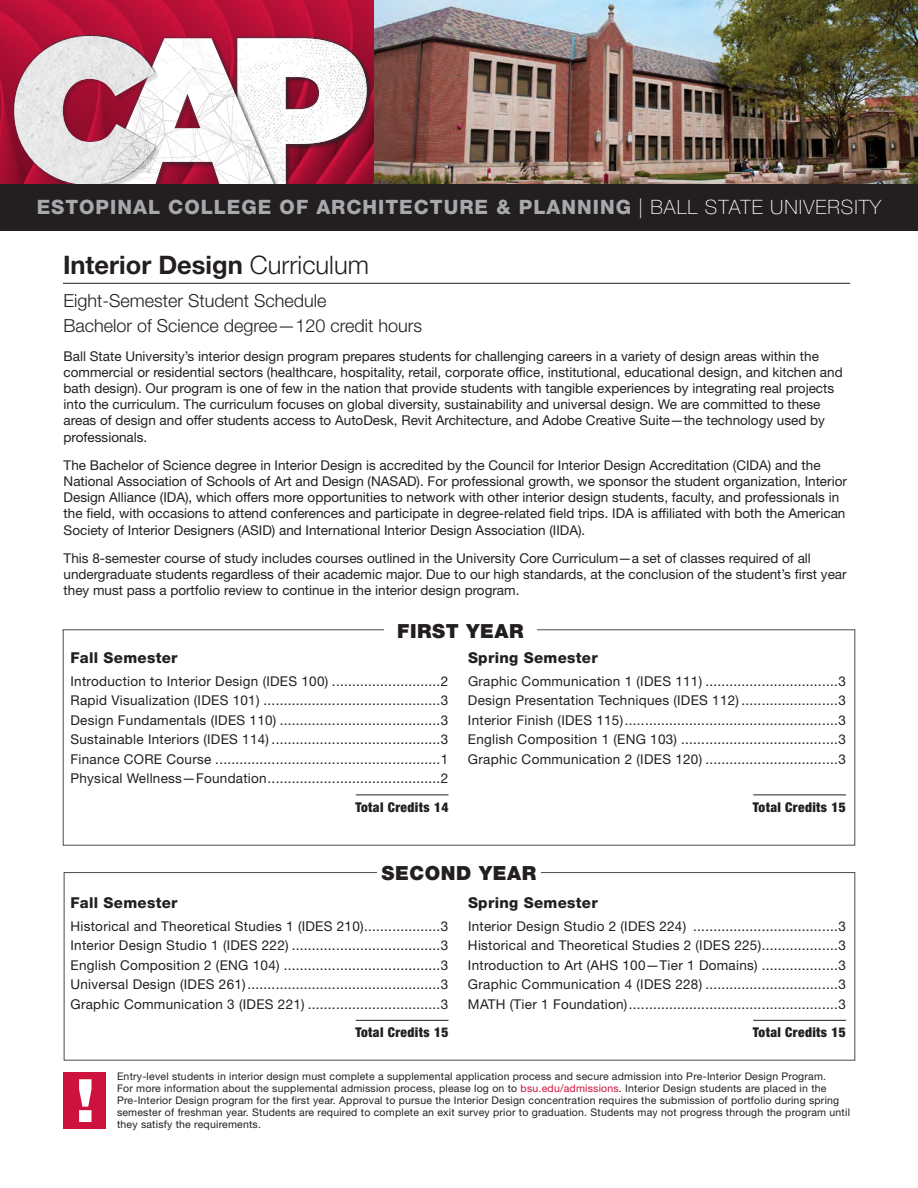
<style>
.page{position:relative;width:918px;height:1188px;background:#fff}
.page>*{position:absolute;margin:0;border:0;box-sizing:border-box;transform-origin:0 0}
.Body{font:700 25.5px "Helvetica Neue LT Std";color:#231f20}
.t1{font:800 19.8px "Helvetica Neue LT Std";letter-spacing:.05em;color:#a8a9ad}
.year2{font:900 19.5px "Helvetica Neue LT Std";letter-spacing:.03em;color:#231f20}
.Body-2{font:300 18px "Helvetica Neue LT Std";color:#231f20}
.semester{font:800 15px "Helvetica Neue LT Std";letter-spacing:.02em;color:#231f20}
.course_list{font:13.5px "Helvetica Neue LT Std";letter-spacing:.02em;color:#231f20}
.intro_description{font:13.5px/16.2px "Helvetica Neue LT Std";color:#231f20}
.course_total{font:900 condensed 13.5px "Helvetica Neue LT Std";letter-spacing:.03em;color:#231f20}
.notes{font:10.5px/12px "Helvetica Neue LT Std";letter-spacing:.02em;color:#231f20}
.s1{font-weight:100;color:#fff}
.s2{font-weight:300}
.s3{color:#cd123d}
</style>
<div class="page">
<div style="left:64px;top:872px;width:791px;height:188px;background:#fff;border:1px solid #4b4b4b"></div>
<div style="left:377px;top:854px;width:164px;height:37px;background:#fff"></div>
<img style="left:374px;top:0;width:544px;height:185px">
<svg style="left:0;top:0;width:374px;height:185px;fill:#b71037"></svg>
<div style="left:239px;top:39px;width:133px;height:152px;background:#231f20;opacity:.35"></div>
<svg style="left:14px;top:36px;width:353px;height:149px"></svg>
<img style="left:102px;top:38px;width:172px;height:147px">
<div style="left:0;top:185px;width:918px;height:46px;background:#231f20"></div>
<hr style="left:63px;top:283px;width:787px;height:1px;background:#231f20">
<hr style="left:356px;top:795px;width:92px;height:1px;background:#231f20">
<hr style="left:753px;top:795px;width:93px;height:1px;background:#231f20">
<hr style="left:753px;top:1020px;width:93px;height:1px;background:#231f20">
<hr style="left:356px;top:1020px;width:92px;height:1px;background:#231f20">
<div style="left:64px;top:1072px;width:42px;height:57px;background:#cd123d"></div>
<svg style="left:79px;top:1079px;width:13px;height:43px"></svg>
<h2 class="t1" style="left:37px;top:196px;width:846px">ESTOPINAL COLLEGE OF ARCHITECTURE &amp; PLANNING <span class="s1">| BALL STATE UNIVERSITY</span></h2>
<p class="Body" style="left:63px;top:249px;width:307px">Interior Design <span class="s2">Curriculum</span></p>
<p class="Body-2" style="left:64px;top:289px;width:265px">Eight-Semester Student Schedule</p>
<p class="Body-2" style="left:64px;top:315px;width:360px">Bachelor of Science degree—120 credit hours</p>
<p class="intro_description" style="left:64px;top:347px;width:781px">Ball State University’s interior design program prepares students for challenging careers in a variety of design areas within the commercial or residential sectors (healthcare, hospitality, retail, corporate office, institutional, educational design, and kitchen and bath design). Our program is one of few in the nation that provide students with tangible experiences by integrating real projects into the curriculum. The curriculum focuses on global diversity, sustainability and universal design. We are committed to these areas of design and offer students access to AutoDesk, Revit Architecture, and Adobe Creative Suite—the technology used by professionals.</p>
<p class="intro_description" style="left:64px;top:457px;width:785px">The Bachelor of Science degree in Interior Design is accredited by the Council for Interior Design Accreditation (CIDA) and the National Association of Schools of Art and Design (NASAD). For professional growth, we sponsor the student organization, Interior Design Alliance (IDA), which offers more opportunities to network with other interior design students, faculty, and professionals in the field, with occasions to attend conferences and participate in degree-related field trips. IDA is affiliated with both the American Society of Interior Designers (ASID) and International Interior Design Association (IIDA).</p>
<p class="intro_description" style="left:64px;top:550px;width:785px">This 8-semester course of study includes courses outlined in the University Core Curriculum—a set of classes required of all undergraduate students regardless of their academic major. Due to our high standards, at the conclusion of the student’s first year they must pass a portfolio review to continue in the interior design program.</p>
<p class="year2" style="left:397px;top:620px;width:128px">FIRST YEAR</p>
<p class="semester" style="left:70px;top:649px;width:109px">Fall Semester</p>
<p class="course_list" style="left:70px;top:673px;width:379px">Introduction to Interior Design (IDES 100) ...........................2</p>
<p class="course_list" style="left:70px;top:692px;width:379px">Rapid Visualization (IDES 101) ............................................3</p>
<p class="course_list" style="left:70px;top:712px;width:379px">Design Fundamentals (IDES 110) ........................................3</p>
<p class="course_list" style="left:70px;top:731px;width:379px">Sustainable Interiors (IDES 114) ..........................................3</p>
<p class="course_list" style="left:70px;top:751px;width:379px">Finance CORE Course ........................................................1</p>
<p class="course_list" style="left:70px;top:770px;width:379px">Physical Wellness—Foundation...........................................2</p>
<p class="course_total" style="left:355px;top:799px;width:95px">Total Credits 14</p>
<p class="semester" style="left:468px;top:649px;width:131px">Spring Semester</p>
<p class="course_list" style="left:468px;top:673px;width:379px">Graphic Communication 1 (IDES 111) .................................3</p>
<p class="course_list" style="left:468px;top:692px;width:380px">Design Presentation Techniques (IDES 112) ........................3</p>
<p class="course_list" style="left:468px;top:712px;width:380px">Interior Finish (IDES 115).....................................................3</p>
<p class="course_list" style="left:468px;top:731px;width:379px">English Composition 1 (ENG 103) .......................................3</p>
<p class="course_list" style="left:468px;top:751px;width:380px">Graphic Communication 2 (IDES 120) .................................3</p>
<p class="course_total" style="left:753px;top:799px;width:95px">Total Credits 15</p>
<p class="year2" style="left:382px;top:861px;width:156px">SECOND YEAR</p>
<p class="semester" style="left:70px;top:894px;width:109px">Fall Semester</p>
<p class="course_list" style="left:70px;top:918px;width:379px">Historical and Theoretical Studies 1 (IDES 210)...................3</p>
<p class="course_list" style="left:70px;top:937px;width:379px">Interior Design Studio 1 (IDES 222) .....................................3</p>
<p class="course_list" style="left:70px;top:957px;width:379px">English Composition 2 (ENG 104) .......................................3</p>
<p class="course_list" style="left:70px;top:976px;width:379px">Universal Design (IDES 261)................................................3</p>
<p class="course_list" style="left:70px;top:996px;width:379px">Graphic Communication 3 (IDES 221) .................................3</p>
<p class="course_total" style="left:355px;top:1024px;width:95px">Total Credits 15</p>
<p class="notes" style="left:117px;top:1070px;width:735px">Entry-level students in interior design must complete a supplemental application process and secure admission into Pre-Interior Design Program.<br>For more information about the supplemental admission process, please log on to <span class="s3">bsu.edu/admissions</span>. Interior Design students are placed in the Pre-Interior Design program for the first year. Approval to pursue the Interior Design concentration requires the submission of portfolio during spring semester of freshman year. Students are required to complete an exit survey prior to graduation. Students may not progress through the program until they satisfy the requirements.</p>
<p class="semester" style="left:468px;top:894px;width:131px">Spring Semester</p>
<p class="course_list" style="left:468px;top:918px;width:379px">Interior Design Studio 2 (IDES 224) ....................................3</p>
<p class="course_list" style="left:468px;top:937px;width:380px">Historical and Theoretical Studies 2 (IDES 225)...................3</p>
<p class="course_list" style="left:468px;top:957px;width:380px">Introduction to Art (AHS 100—Tier 1 Domains) ...................3</p>
<p class="course_list" style="left:468px;top:976px;width:380px">Graphic Communication 4 (IDES 228) .................................3</p>
<p class="course_list" style="left:468px;top:996px;width:380px">MATH (Tier 1 Foundation)....................................................3</p>
<p class="course_total" style="left:753px;top:1024px;width:95px">Total Credits 15</p>
</div>
